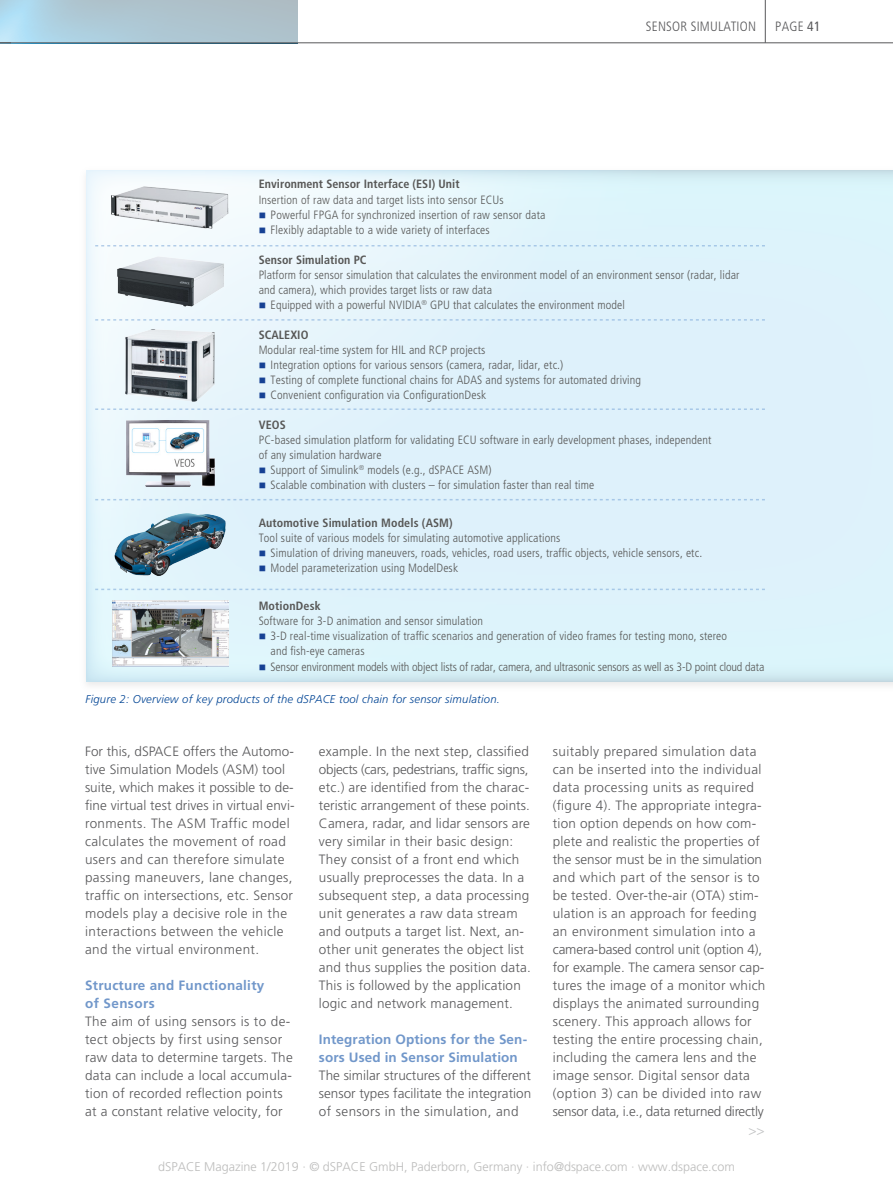
<style>
.page{position:relative;width:893px;height:1188px;background:#fff}
.page>*{position:absolute;margin:0;border:0;box-sizing:border-box;transform-origin:0 0}
.t1{font:300 13.5px/18px "Frutiger LT Pro";letter-spacing:.02em;color:#58585a}
.t2{font:700 13.5px/18px "Frutiger LT Pro";letter-spacing:.01em;color:#7197ca}
.t3{font:300 condensed 13.5px "Frutiger LT Pro";letter-spacing:.015em;color:#58585a}
.t4{font:300 13.5px "Frutiger LT Pro";color:#c2c3c4}
.t5{font:300 12.6px "Frutiger LT Pro";color:#90908f}
.t6{font:300 condensed 12px/15.1px "Frutiger LT Pro";letter-spacing:.01em;color:#575756}
.t7{font:700 condensed 12px "Frutiger LT Pro";letter-spacing:.005em;color:#575756}
.t8{font:300 condensed 12px "Frutiger LT Pro";letter-spacing:-.01em;color:#575756}
.t9{font:italic 300 11.25px "Frutiger LT Pro";letter-spacing:.02em;color:#004494}
.s1{font-weight:400}
.s2{color:#164194}
</style>
<div class="page">
<svg style="left:0;top:0;width:298px;height:43px;background:#adc7d3"></svg>
<hr style="left:0;top:43px;width:893px;height:1px;background:#58585a">
<hr style="left:765px;top:0;width:1px;height:43px;background:#58585a">
<svg style="left:87px;top:170px;width:806px;height:512px;background:#dff2fa"></svg>
<svg style="left:95px;top:245px;width:670px;height:1px"></svg>
<svg style="left:95px;top:408px;width:670px;height:2px"></svg>
<svg style="left:95px;top:319px;width:670px;height:2px"></svg>
<svg style="left:95px;top:499px;width:670px;height:1px"></svg>
<svg style="left:95px;top:589px;width:670px;height:1px"></svg>
<img style="left:108px;top:185px;width:121px;height:45px">
<img style="left:122px;top:326px;width:97px;height:80px">
<img style="left:127px;top:421px;width:88px;height:66px">
<img style="left:108px;top:503px;width:123px;height:80px">
<img style="left:112px;top:601px;width:117px;height:65px">
<img style="left:111px;top:253px;width:118px;height:57px">
<p class="t3" style="left:646px;top:18px;width:112px">SENSOR SIMULATION</p>
<p class="t3" style="left:775px;top:18px;width:47px">PAGE <span class="s1">41</span></p>
<p class="t7" style="left:259px;top:177px;width:202px">Environment Sensor Interface (ESI) Unit</p>
<p class="t6" style="left:259px;top:192px;width:247px">Insertion of raw data and target lists into sensor ECUs</p>
<p class="t6" style="left:259px;top:207px;width:288px"><span class="s2">■</span> Powerful FPGA for synchronized insertion of raw sensor data</p>
<p class="t6" style="left:259px;top:222px;width:233px"><span class="s2">■</span> Flexibly adaptable to a wide variety of interfaces</p>
<p class="t7" style="left:259px;top:253px;width:109px">Sensor Simulation PC</p>
<p class="t6" style="left:259px;top:267px;width:482px">Platform for sensor simulation that calculates the environment model of an environment sensor (radar, lidar and camera), which provides target lists or raw data</p>
<p class="t6" style="left:259px;top:298px;width:368px"><span class="s2">■</span> Equipped with a powerful NVIDIA<sup>®</sup> GPU that calculates the environment model</p>
<p class="t7" style="left:259px;top:327px;width:51px">SCALEXIO</p>
<p class="t6" style="left:259px;top:342px;width:228px">Modular real-time system for HIL and RCP projects</p>
<p class="t6" style="left:259px;top:357px;width:306px"><span class="s2">■</span> Integration options for various sensors (camera, radar, lidar, etc.)</p>
<p class="t6" style="left:259px;top:373px;width:384px"><span class="s2">■</span> Testing of complete functional chains for ADAS and systems for automated driving</p>
<p class="t6" style="left:259px;top:388px;width:229px"><span class="s2">■</span> Convenient configuration via ConfigurationDesk</p>
<p class="t7" style="left:259px;top:417px;width:29px">VEOS</p>
<p class="t6" style="left:259px;top:432px;width:454px">PC-based simulation platform for validating ECU software in early development phases, independent of any simulation hardware</p>
<p class="t6" style="left:259px;top:463px;width:235px"><span class="s2">■</span> Support of Simulink<sup>®</sup> models (e.g., dSPACE ASM)</p>
<p class="t6" style="left:259px;top:478px;width:337px"><span class="s2">■</span> Scalable combination with clusters – for simulation faster than real time</p>
<p class="t7" style="left:259px;top:516px;width:196px">Automotive Simulation Models (ASM)</p>
<p class="t6" style="left:259px;top:530px;width:303px">Tool suite of various models for simulating automotive applications</p>
<p class="t6" style="left:259px;top:546px;width:445px"><span class="s2">■</span> Simulation of driving maneuvers, roads, vehicles, road users, traffic objects, vehicle sensors, etc.</p>
<p class="t6" style="left:259px;top:561px;width:201px"><span class="s2">■</span> Model parameterization using ModelDesk</p>
<p class="t7" style="left:259px;top:599px;width:64px">MotionDesk</p>
<p class="t6" style="left:259px;top:614px;width:226px">Software for 3-D animation and sensor simulation</p>
<p class="t6" style="left:271px;top:629px;width:458px;text-indent:-12px"><span class="s2">■</span> 3-D real-time visualization of traffic scenarios and generation of video frames for testing mono, stereo and fish-eye cameras</p>
<p class="t8" style="left:259px;top:660px;width:507px"><span class="s2">■</span> Sensor environment models with object lists of radar, camera, and ultrasonic sensors as well as 3-D point cloud data</p>
<p class="t9" style="left:85px;top:693px;width:416px">Figure 2: Overview of key products of the dSPACE tool chain for sensor simulation.</p>
<p class="t1" style="left:85px;top:742px;width:211px">For this, dSPACE offers the Automo&shy;tive Simulation Models (ASM) tool suite, which makes it possible to de&shy;fine virtual test drives in virtual envi&shy;ronments. The ASM Traffic model calculates the movement of road users and can therefore simulate passing maneuvers, lane changes, traffic on intersections, etc. Sensor models play a decisive role in the interactions between the vehicle and the virtual environment.</p>
<p class="t2" style="left:85px;top:976px;width:181px">Structure and Functionality of Sensors</p>
<p class="t1" style="left:85px;top:1012px;width:209px">The aim of using sensors is to de&shy;tect objects by first using sensor raw data to determine targets. The data can include a local accumula&shy;tion of recorded reflection points at a constant relative velocity, for</p>
<p class="t1" style="left:319px;top:742px;width:213px">example. In the next step, classified objects (cars, pedestrians, traffic signs, etc.) are identified from the charac&shy;teristic arrangement of these points.<br>Camera, radar, and lidar sensors are very similar in their basic design:<br>They consist of a front end which usually preprocesses the data. In a subsequent step, a data processing unit generates a raw data stream and outputs a target list. Next, an&shy;other unit generates the object list and thus supplies the position data.<br>This is followed by the application logic and network management.</p>
<p class="t2" style="left:319px;top:1030px;width:210px">Integration Options for the Sen&shy;sors Used in Sensor Simulation</p>
<p class="t1" style="left:319px;top:1066px;width:214px;text-align:justify">The similar structures of the different sensor types facilitate the integration of sensors in the simulation, and</p>
<p class="t1" style="left:553px;top:742px;width:214px">suitably prepared simulation data can be inserted into the individual data processing units as required (figure 4). The appropriate integra&shy;tion option depends on how com&shy;plete and realistic the properties of the sensor must be in the simulation and which part of the sensor is to be tested. Over-the-air (OTA) stim&shy;ulation is an approach for feeding an environment simulation into a camera-based control unit (option 4), for example. The camera sensor cap&shy;tures the image of a monitor which displays the animated surrounding scenery. This approach allows for testing the entire processing chain, including the camera lens and the image sensor. Digital sensor data (option 3) can be divided into raw sensor data, i.e., data returned directly</p>
<p class="t4" style="left:749px;top:1122px;width:18px">&gt;&gt;</p>
<p class="t5" style="left:158px;top:1160px;width:578px">dSPACE Magazine 1/2019 · © dSPACE GmbH, Paderborn, Germany · info@dspace.com · www.dspace.com</p>
</div>
